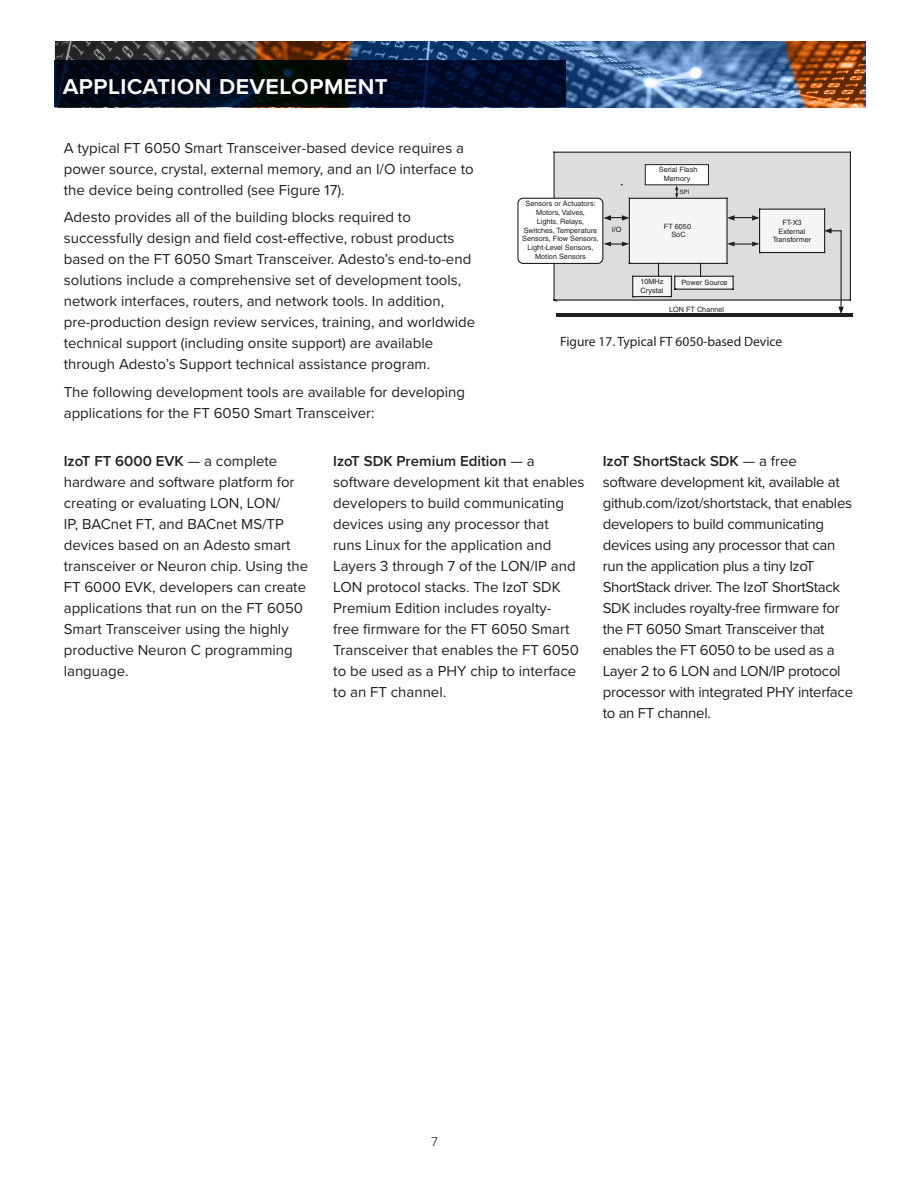
<style>
.page{position:relative;width:918px;height:1188px;background:#fff}
.page>*{position:absolute;margin:0;border:0;box-sizing:border-box;transform-origin:0 0}
.Heading_2{font:600 27px "Proxima Nova";color:#fff}
.Body_Copy{font:15px/21px "Proxima Nova";color:#231f20}
.Body_Copy-2{font:15px/21px "Proxima Nova";letter-spacing:-.02em;color:#231f20}
.t1{font:13.5px "Myriad Pro";color:#231f20}
.t2{font:300 13.5px "Proxima Nova";color:#231f20}
.t3{font:7.35px/8.7px "Helvetica";color:#231f20;text-align:center}
.t4{font:6px "Helvetica";color:#231f20}
.s1{font-weight:600}
</style>
<div class="page">
<svg style="left:54px;top:41px;width:142px;height:67px;background:#404043"></svg>
<svg style="left:196px;top:41px;width:150px;height:67px;background:#61381c"></svg>
<svg style="left:346px;top:41px;width:518px;height:67px;background:#5a6c86"></svg>
<svg style="left:54px;top:60px;width:512px;height:47px;background:#000b1d"></svg>
<div style="left:555px;top:153px;width:295px;height:147px;background:#dcdddf"></div>
<hr style="left:554px;top:299px;width:296px;height:2px;background:#231f20">
<hr style="left:850px;top:152px;width:1px;height:148px;background:#231f20">
<hr style="left:554px;top:152px;width:296px;height:1px;background:#231f20">
<hr style="left:554px;top:152px;width:1px;height:148px;background:#231f20">
<div style="left:518px;top:198px;width:85px;height:65px;background:#fff;border-radius:5px"></div>
<div style="left:517px;top:198px;width:86px;height:66px;border:1px solid #231f20;border-radius:5px"></div>
<div style="left:629px;top:198px;width:98px;height:65px;background:#f5f5f6"></div>
<hr style="left:629px;top:263px;width:98px;height:1px;background:#231f20">
<hr style="left:726px;top:198px;width:2px;height:65px;background:#231f20">
<hr style="left:629px;top:198px;width:98px;height:1px;background:#231f20">
<hr style="left:629px;top:198px;width:1px;height:65px;background:#231f20">
<div style="left:760px;top:209px;width:65px;height:44px;background:#f5f5f6"></div>
<hr style="left:760px;top:252px;width:65px;height:1px;background:#231f20">
<hr style="left:824px;top:209px;width:1px;height:44px;background:#231f20">
<hr style="left:760px;top:209px;width:65px;height:1px;background:#231f20">
<hr style="left:759px;top:209px;width:1px;height:44px;background:#231f20">
<div style="left:633px;top:276px;width:38px;height:21px;background:#f5f5f6"></div>
<hr style="left:633px;top:296px;width:38px;height:1px;background:#231f20">
<hr style="left:633px;top:276px;width:38px;height:1px;background:#231f20">
<svg style="left:632px;top:276px;width:2px;height:21px"></svg>
<div style="left:675px;top:276px;width:59px;height:13px;background:#f5f5f6"></div>
<hr style="left:675px;top:289px;width:58px;height:1px;background:#231f20">
<svg style="left:733px;top:276px;width:1px;height:13px"></svg>
<hr style="left:675px;top:276px;width:58px;height:1px;background:#231f20">
<svg style="left:671px;top:276px;width:5px;height:21px"></svg>
<svg style="left:604px;top:215px;width:25px;height:6px"></svg>
<svg style="left:604px;top:242px;width:25px;height:4px"></svg>
<svg style="left:727px;top:242px;width:32px;height:4px"></svg>
<svg style="left:727px;top:215px;width:32px;height:6px"></svg>
<svg style="left:824px;top:228px;width:17px;height:6px"></svg>
<hr style="left:841px;top:231px;width:1px;height:76px;background:#231f20">
<svg style="left:838px;top:307px;width:6px;height:7px"></svg>
<svg style="left:675px;top:185px;width:4px;height:13px"></svg>
<svg style="left:658px;top:264px;width:1px;height:12px"></svg>
<svg style="left:700px;top:264px;width:1px;height:12px"></svg>
<hr style="left:556px;top:314px;width:296px;height:3px;background:#231f20">
<div style="left:645px;top:164px;width:64px;height:21px;background:#fff;border:1px solid #231f20"></div>
<p class="Heading_2" style="left:63px;top:65px;width:327px">application development</p>
<p class="Body_Copy" style="left:64px;top:137px;width:411px">A typical FT 6050 Smart Transceiver-based device requires a power source, crystal, external memory, and an I/O interface to the device being controlled (see Figure 17).</p>
<p class="Body_Copy" style="left:64px;top:206px;width:413px">Adesto provides all of the building blocks required to successfully design and field cost-effective, robust products based on the FT 6050 Smart Transceiver. Adesto’s end-to-end solutions include a comprehensive set of development tools, network interfaces, routers, and network tools. In addition, pre-production design review services, training, and worldwide technical support (including onsite support) are available through Adesto’s Support technical assistance program.</p>
<p class="Body_Copy" style="left:64px;top:381px;width:403px">The following development tools are available for developing applications for the FT 6050 Smart Transceiver:</p>
<p class="t3" style="left:659px;top:166px;width:40px">Serial Flash<br>Memory</p>
<p class="t3" style="left:522px;top:199px;width:78px">Sensors or Actuators:<br>Motors, Valves,<br>Lights, Relays,<br>Switches, Temperature<br>Sensors, Flow Sensors,<br>Light-Level Sensors,<br>Motion Sensors</p>
<p class="t4" style="left:680px;top:188px;width:11px">SPI</p>
<p class="t3" style="left:612px;top:225px;width:11px">I/O</p>
<p class="t3" style="left:664px;top:222px;width:29px">FT 6050<br>SoC</p>
<p class="t3" style="left:773px;top:218px;width:40px">FT-X3<br>External<br>Transformer</p>
<p class="t3" style="left:640px;top:277px;width:25px;text-align:left">10MHz<br>Crystal</p>
<p class="t3" style="left:682px;top:278px;width:48px">Power Source</p>
<p class="t3" style="left:669px;top:305px;width:57px">LON FT Channel</p>
<p class="t1" style="left:560px;top:333px;width:224px">Figure 17. Typical FT 6050-based Device</p>
<p class="Body_Copy" style="left:64px;top:449px;width:246px"><span class="s1">IzoT FT 6000 EVK</span> — a complete hardware and software platform for creating or evaluating LON, LON/<br>IP, BACnet FT, and BACnet MS/TP devices based on an Adesto smart transceiver or Neuron chip. Using the<br>FT 6000 EVK, developers can create applications that run on the FT 6050<br>Smart Transceiver using the highly productive Neuron C programming language.</p>
<p class="Body_Copy" style="left:333px;top:449px;width:253px"><span class="s1">IzoT SDK Premium Edition</span> — a software development kit that enables developers to build communicating devices using any processor that<br>runs Linux for the application and<br>Layers 3 through 7 of the LON/IP and<br>LON protocol stacks. The IzoT SDK<br>Premium Edition includes royalty-<br>free firmware for the FT 6050 Smart<br>Transceiver that enables the FT 6050 to be used as a PHY chip to interface to an FT channel.</p>
<p class="Body_Copy-2" style="left:603px;top:449px;width:252px"><span class="s1">IzoT ShortStack SDK</span> — a free software development kit, available at github.com/izot/shortstack, that enables developers to build communicating devices using any processor that can run the application plus a tiny IzoT ShortStack driver. The IzoT ShortStack SDK includes royalty-free firmware for the FT 6050 Smart Transceiver that enables the FT 6050 to be used as a Layer 2 to 6 LON and LON/IP protocol processor with integrated PHY interface to an FT channel.</p>
<p class="t2" style="left:431px;top:1131px;width:8px">7</p>
</div>
